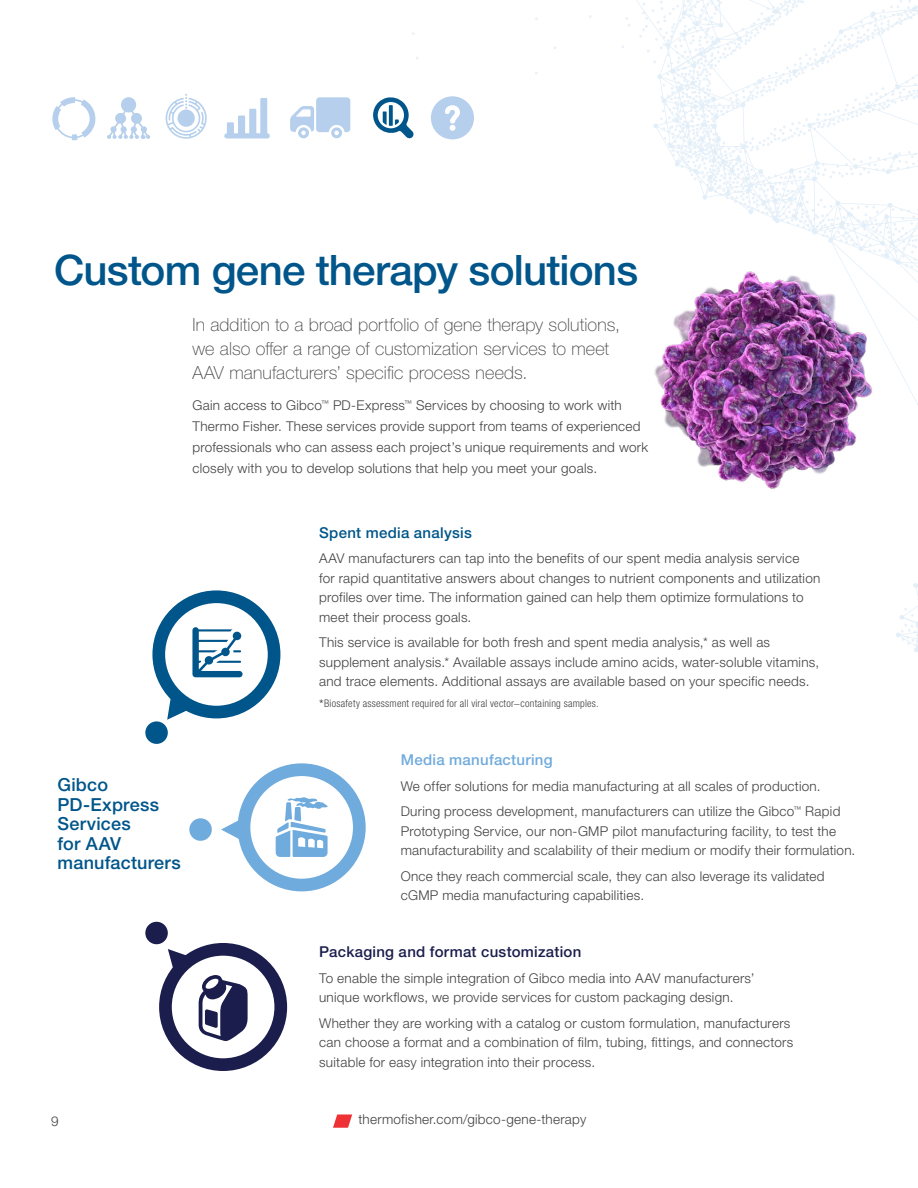
<style>
.page{position:relative;width:918px;height:1188px;background:#fff}
.page>*{position:absolute;margin:0;border:0;box-sizing:border-box;transform-origin:0 0}
.t1{font:500 42px "Helvetica Neue LTW1 G";letter-spacing:-.02em;color:#00558a}
.t2{font:100 18px/24px "Helvetica Neue LTW1 G";letter-spacing:.005em;color:#414042}
.t3{font:500 18px/19.5px "Helvetica Neue LTW1 G";letter-spacing:.01em;color:#00558a}
.t4{font:500 15px "Helvetica Neue LTW1 G";letter-spacing:.02em;color:#1b1e4d}
.t5{font:500 15px "Helvetica Neue LTW1 G";letter-spacing:.02em;color:#00558a}
.t6{font:500 15px "Helvetica Neue LTW1 G";letter-spacing:.02em;color:#70abdd}
.t7{font:300 13.5px/19.5px "Helvetica Neue LTW1 G";letter-spacing:.02em;color:#414042}
.t8{font:300 condensed 10.5px "Helvetica Neue LTW1 G";letter-spacing:.02em;color:#414042}
.s1{font-size:13.5px}
</style>
<div class="page">
<svg style="left:589px;top:0;width:329px;height:236px"></svg>
<svg style="left:896px;top:583px;width:22px;height:69px"></svg>
<img style="left:654px;top:236px;width:264px;height:253px">
<svg style="left:107px;top:97px;width:43px;height:42px"></svg>
<svg style="left:52px;top:97px;width:43px;height:43px"></svg>
<svg style="left:165px;top:94px;width:42px;height:45px"></svg>
<svg style="left:224px;top:98px;width:46px;height:40px"></svg>
<svg style="left:290px;top:97px;width:60px;height:41px"></svg>
<svg style="left:373px;top:97px;width:41px;height:42px"></svg>
<svg style="left:431px;top:96px;width:43px;height:43px"></svg>
<div style="left:152px;top:590px;width:128px;height:128px;border:13px solid #00558a;border-radius:50%"></div>
<svg style="left:192px;top:627px;width:51px;height:50px"></svg>
<div style="left:145px;top:721px;width:23px;height:23px;background:#00558a;border-radius:50%"></div>
<svg style="left:167px;top:699px;width:20px;height:21px"></svg>
<svg style="left:276px;top:797px;width:52px;height:60px"></svg>
<div style="left:238px;top:763px;width:128px;height:128px;border:13px solid #70abdd;border-radius:50%"></div>
<div style="left:189px;top:818px;width:23px;height:23px;background:#70abdd;border-radius:50%"></div>
<svg style="left:221px;top:820px;width:19px;height:20px"></svg>
<div style="left:159px;top:943px;width:128px;height:128px;border:13px solid #1b1e4d;border-radius:50%"></div>
<svg style="left:199px;top:975px;width:49px;height:66px"></svg>
<div style="left:145px;top:922px;width:23px;height:22px;background:#1b1e4d;border-radius:50%"></div>
<svg style="left:168px;top:949px;width:20px;height:21px"></svg>
<svg style="left:333px;top:1114px;width:19px;height:14px"></svg>
<h1 class="t1" style="left:54px;top:245px;width:586px">Custom gene therapy solutions</h1>
<h2 class="t2" style="left:192px;top:313px;width:429px">In addition to a broad portfolio of gene therapy solutions, we also offer a range of customization services to meet<br>AAV manufacturers’ specific process needs.</h2>
<p class="t7" style="left:192px;top:395px;width:457px;line-height:21px">Gain access to Gibco<sup>™</sup> PD-Express<sup>™</sup> Services by choosing to work with Thermo Fisher. These services provide support from teams of experienced professionals who can assess each project’s unique requirements and work closely with you to develop solutions that help you meet your goals.</p>
<h2 class="t3" style="left:58px;top:775px;width:125px">Gibco<br>PD-Express<br>Services<br>for AAV manufacturers</h2>
<p class="t5" style="left:319px;top:523px;width:154px">Spent media analysis</p>
<p class="t7" style="left:319px;top:548px;width:503px">AAV manufacturers can tap into the benefits of our spent media analysis service<br>for rapid quantitative answers about changes to nutrient components and utilization profiles over time. The information gained can help them optimize formulations to meet their process goals.</p>
<p class="t7" style="left:319px;top:632px;width:502px">This service is available for both fresh and spent media analysis,* as well as supplement analysis.* Available assays include amino acids, water-soluble vitamins, and trace elements. Additional assays are available based on your specific needs.</p>
<p class="t8" style="left:319px;top:697px;width:281px"><span class="s1">*</span>Biosafety assessment required for all viral vector−containing samples.</p>
<p class="t6" style="left:401px;top:751px;width:153px">Media manufacturing</p>
<p class="t7" style="left:401px;top:773px;width:441px;line-height:25.5px">We offer solutions for media manufacturing at all scales of production.<br>During process development, manufacturers can utilize the Gibco<sup>™</sup> Rapid</p>
<p class="t7" style="left:401px;top:821px;width:456px">Prototyping Service, our non-GMP pilot manufacturing facility, to test the manufacturability and scalability of their medium or modify their formulation.</p>
<p class="t7" style="left:401px;top:866px;width:425px">Once they reach commercial scale, they can also leverage its validated cGMP media manufacturing capabilities.</p>
<p class="t4" style="left:319px;top:943px;width:264px">Packaging and format customization</p>
<p class="t7" style="left:319px;top:968px;width:437px">To enable the simple integration of Gibco media into AAV manufacturers’ unique workflows, we provide services for custom packaging design.</p>
<p class="t7" style="left:319px;top:1013px;width:476px">Whether they are working with a catalog or custom formulation, manufacturers can choose a format and a combination of film, tubing, fittings, and connectors suitable for easy integration into their process.</p>
<p class="t7" style="left:51px;top:1111px;width:9px">9</p>
<p class="t7" style="left:358px;top:1110px;width:229px">thermofisher.com/gibco-gene-therapy</p>
</div>
